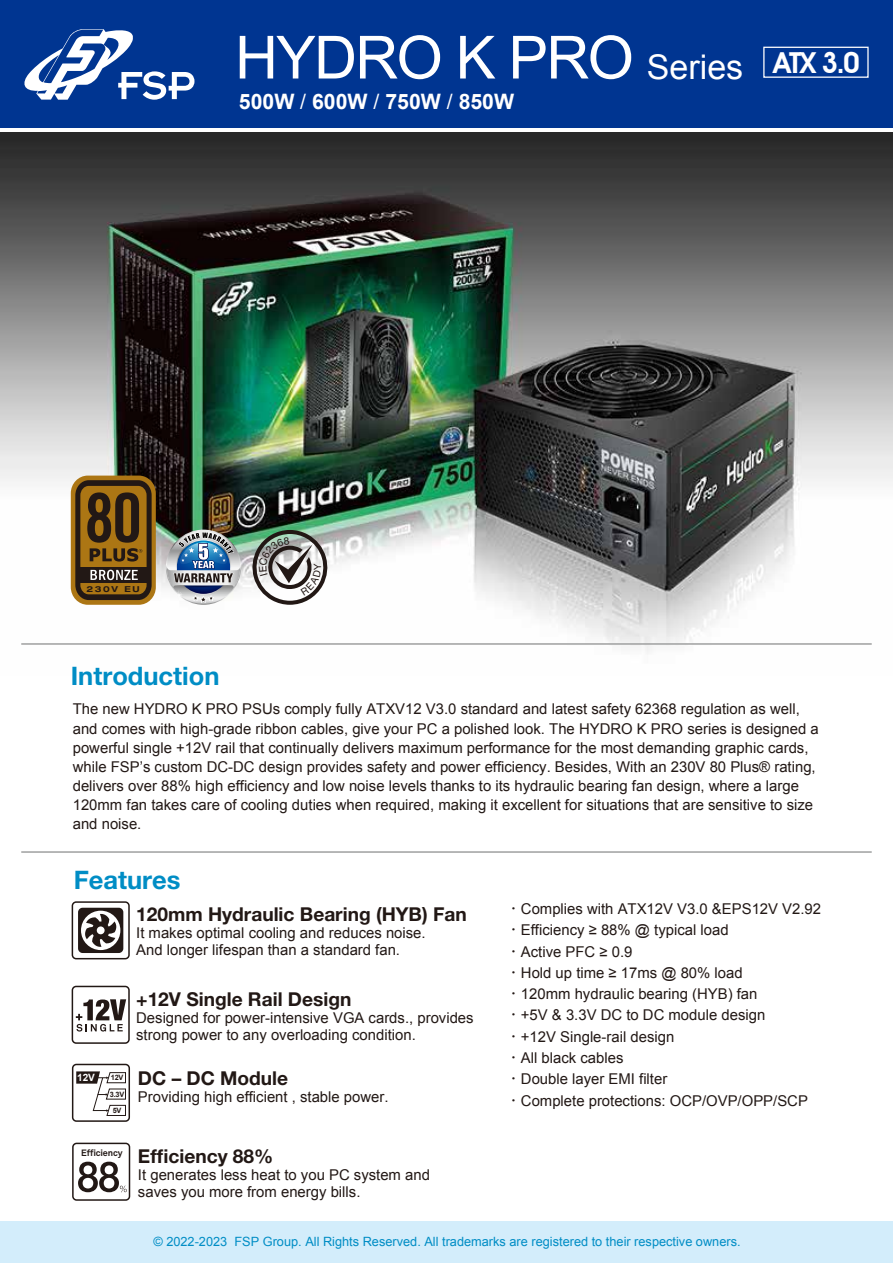
<style>
.page{position:relative;width:893px;height:1263px;background:#fff}
.page>*{position:absolute;margin:0;border:0;box-sizing:border-box;transform-origin:0 0}
.t1{font:59.55px "Arial";letter-spacing:-.03em;color:#fff}
.t2{font:600 28.95px "Avant Garde IT Cby BT";color:#fff}
.t3{font:700 25.5px "Helvetica Neue LT Pro";color:#008dc5}
.t4{font:700 21.3px "Arial";color:#fff}
.t5{font:700 19.2px "Helvetica Neue LT Pro";color:#221815}
.t6{font:14.85px/21.3px "Arial";color:#221815}
.t7{font:12.75px "Arial";color:#008dc5}
.t8{font:700 10.05px "Arial";color:#fff}
.t9{font:700 9.15px "Akkurat Pro";letter-spacing:-.015em;color:#221815}
.t10{font:700 expanded 8.25px "Helvetica Neue LT Pro";letter-spacing:.2em;color:#221815}
.t11{font:700 7.35px "Arial";letter-spacing:-.02em;color:#221815}
.s1{font-size:34.05px}
.s2{font-weight:400}
.s3{font-family:"Adobe Ming Std";font-weight:300}
</style>
<div class="page">
<img style="left:0;top:132px;width:893px;height:521px">
<hr style="left:21px;top:851px;width:851px;height:2px;background:#9fa0a0">
<hr style="left:21px;top:643px;width:851px;height:2px;background:#9fa0a0">
<div style="left:72px;top:986px;width:58px;height:58px;border:2px solid #221815;border-radius:4px"></div>
<svg style="left:76px;top:999px;width:50px;height:32px"></svg>
<div style="left:72px;top:901px;width:58px;height:58px;border:2px solid #221815;border-radius:4px"></div>
<svg style="left:78px;top:908px;width:45px;height:45px"></svg>
<div style="left:72px;top:1064px;width:58px;height:58px;border:2px solid #221815;border-radius:4px"></div>
<svg style="left:76px;top:1071px;width:50px;height:45px"></svg>
<div style="left:72px;top:1143px;width:58px;height:58px;border:2px solid #221815;border-radius:4px"></div>
<svg style="left:78px;top:1162px;width:49px;height:30px"></svg>
<img style="left:167px;top:487px;width:73px;height:118px">
<div style="left:71px;top:476px;width:85px;height:129px;background:#ac7614;border-radius:17px"></div>
<svg style="left:75px;top:480px;width:77px;height:120px"></svg>
<div style="left:0;top:1px;width:893px;height:127px;background:#003591"></div>
<div style="left:0;top:1221px;width:893px;height:42px;background:#d3edfb"></div>
<svg style="left:24px;top:29px;width:170px;height:71px"></svg>
<div style="left:763px;top:47px;width:106px;height:31px;border:1px solid #fff"></div>
<svg style="left:251px;top:530px;width:78px;height:75px"></svg>
<h1 class="t1" style="left:235px;top:19px;width:510px">HYDRO K PRO <span class="s1">Series</span></h1>
<h3 class="t4" style="left:239px;top:87px;width:277px">500W <span class="s2">/</span> 600W <span class="s2">/</span> 750W <span class="s2">/</span> 850W</h3>
<h2 class="t2" style="left:773px;top:45px;width:88px">ATX 3.0</h2>
<p class="t10" style="left:87px;top:583px;width:55px">230V EU</p>
<h3 class="t3" style="left:71px;top:660px;width:150px">Introduction</h3>
<p class="t6" style="left:73px;top:700px;width:748px;line-height:19.2px">The new HYDRO K PRO PSUs comply fully ATXV12 V3.0 standard and latest safety 62368 regulation as well, and comes with high-grade ribbon cables, give your PC a polished look. The HYDRO K PRO series is designed a powerful single +12V rail that continually delivers maximum performance for the most demanding graphic cards, while FSP’s custom DC-DC design provides safety and power efficiency. Besides, With an 230V 80 Plus® rating, delivers over 88% high efficiency and low noise levels thanks to its hydraulic bearing fan design, where a large 120mm fan takes care of cooling duties when required, making it excellent for situations that are sensitive to size and noise.</p>
<h3 class="t3" style="left:74px;top:863px;width:108px">Features</h3>
<p class="t5" style="left:136px;top:902px;width:332px">120mm Hydraulic Bearing (HYB) Fan</p>
<p class="t6" style="left:136px;top:924px;width:291px;line-height:17px">It makes optimal cooling and reduces noise.<br>And longer lifespan than a standard fan.</p>
<p class="t8" style="left:77px;top:1071px;width:19px">12V</p>
<p class="t11" style="left:111px;top:1073px;width:14px">12V</p>
<p class="t11" style="left:113px;top:1106px;width:10px">5V</p>
<p class="t11" style="left:110px;top:1089px;width:16px">3.3V</p>
<p class="t5" style="left:136px;top:987px;width:217px">+12V Single Rail Design</p>
<p class="t6" style="left:136px;top:1009px;width:339px;line-height:17px">Designed for power-intensive VGA cards., provides strong power to any overloading condition.</p>
<p class="t5" style="left:138px;top:1065px;width:152px">DC – DC Module</p>
<p class="t6" style="left:138px;top:1086px;width:252px">Providing high efficient , stable power.</p>
<p class="t9" style="left:81px;top:1147px;width:43px">Efficiency</p>
<p class="t5" style="left:138px;top:1144px;width:137px">Efficiency 88%</p>
<p class="t6" style="left:138px;top:1166px;width:293px;line-height:17px">It generates less heat to you PC system and saves you more from energy bills.</p>
<p class="t6" style="left:506px;top:898px;width:317px"><span class="s3">‧</span>Complies with ATX12V V3.0 &amp;EPS12V V2.92 <span class="s3">‧</span>Efficiency ≥ 88% @ typical load<br><span class="s3">‧</span>Active PFC ≥ 0.9<br><span class="s3">‧</span>Hold up time ≥ 17ms @ 80% load<br><span class="s3">‧</span>120mm hydraulic bearing (HYB) fan<br><span class="s3">‧</span>+5V &amp; 3.3V DC to DC module design<br><span class="s3">‧</span>+12V Single-rail design<br><span class="s3">‧</span>All black cables<br><span class="s3">‧</span>Double layer EMI filter<br><span class="s3">‧</span>Complete protections: OCP/OVP/OPP/SCP</p>
<p class="t7" style="left:153px;top:1233px;width:589px">© 2022-2023 FSP Group. All Rights Reserved. All trademarks are registered to their respective owners.</p>
</div>
